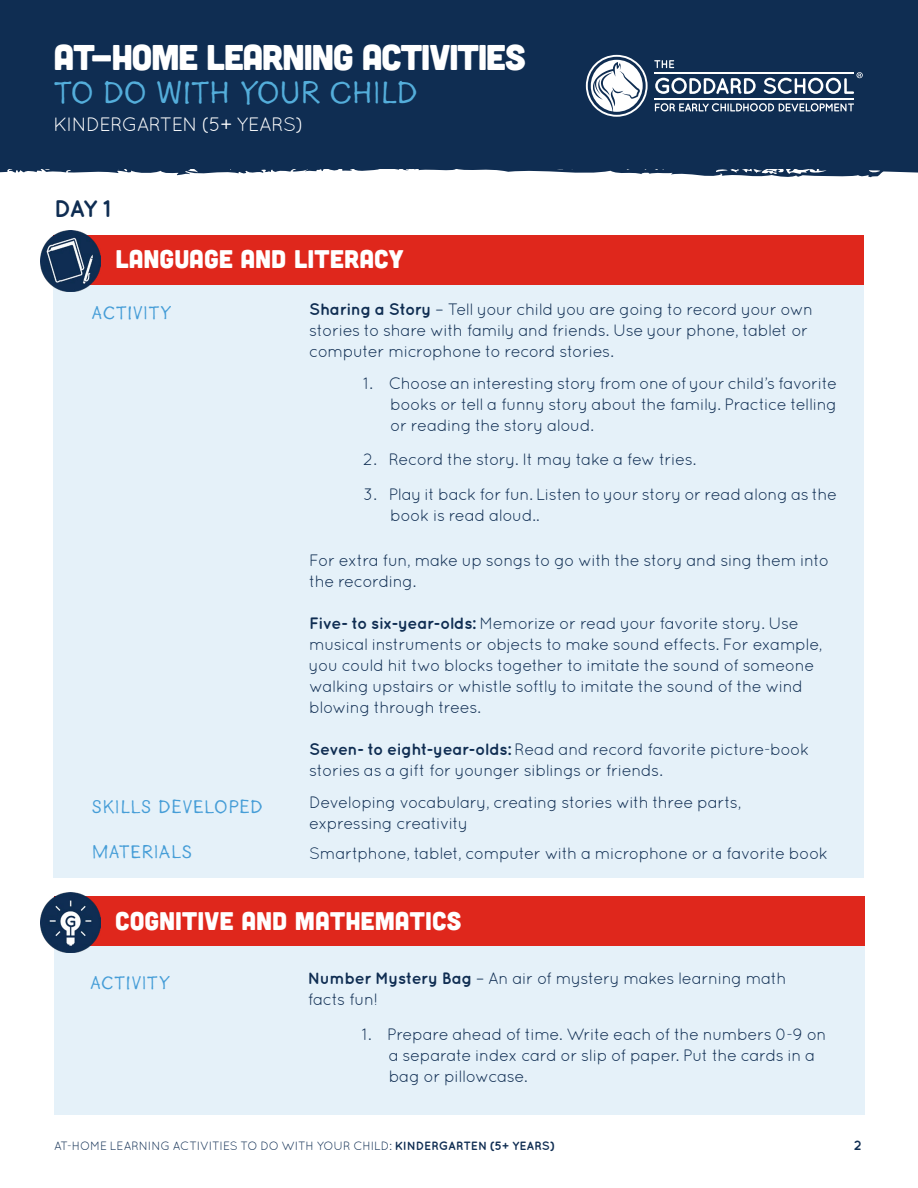
<style>
.page{position:relative;width:918px;height:1188px;background:#fff}
.page>*{position:absolute;margin:0;border:0;box-sizing:border-box;transform-origin:0 0}
.t1{font:35.7px "Cubano";letter-spacing:-.04em;color:#fff}
.t2{font:32.85px "Goodlife Sans";letter-spacing:-.045em;color:#54aedb}
.t3{font:25.5px "Cubano";color:#fff}
.t4{font:700 24px "Quicksand";color:#0f2d52}
.t5{font:19.5px "Goodlife Sans";color:#459dd7}
.t6{font:19.35px "Quicksand";letter-spacing:-.04em;color:#fff}
.t7{font:16.5px/21px "Quicksand";letter-spacing:-.035em;color:#0f2d52}
.t8{font:700 13.5px "Quicksand";color:#0f2d52}
.t9{font:12px "Quicksand";letter-spacing:-.015em;color:#0f2d52}
.s1{font-weight:700}
</style>
<div class="page">
<div style="left:0;top:0;width:918px;height:168px;background:#0f2d52"></div>
<svg style="left:0;top:168px;width:918px;height:10px"></svg>
<svg style="left:655px;top:103px;width:199px;height:8px"></svg>
<svg style="left:654px;top:60px;width:20px;height:8px"></svg>
<svg style="left:655px;top:78px;width:101px;height:16px"></svg>
<hr style="left:654px;top:72px;width:200px;height:2px;background:#fff">
<hr style="left:654px;top:98px;width:200px;height:2px;background:#fff">
<svg style="left:586px;top:55px;width:62px;height:62px"></svg>
<svg style="left:764px;top:72px;width:99px;height:22px"></svg>
<div style="left:54px;top:284px;width:810px;height:594px;background:#e5f1f9"></div>
<div style="left:54px;top:235px;width:810px;height:49px;background:#df271c"></div>
<div style="left:55px;top:946px;width:810px;height:168px;background:#e5f1f9"></div>
<div style="left:55px;top:896px;width:810px;height:50px;background:#df271c"></div>
<img style="left:40px;top:231px;width:61px;height:60px">
<img style="left:40px;top:892px;width:61px;height:61px">
<h1 class="t1" style="left:54px;top:35px;width:474px">AT-HOME LEARNING ACTIVITIES</h1>
<h2 class="t2" style="left:54px;top:75px;width:366px">TO DO WITH YOUR CHILD</h2>
<p class="t6" style="left:54px;top:114px;width:252px">KINDERGARTEN (5+ YEARS)</p>
<h3 class="t4" style="left:54px;top:194px;width:58px">DAY 1</h3>
<h3 class="t3" style="left:115px;top:243px;width:290px">LANGUAGE AND LITERACY</h3>
<p class="t5" style="left:92px;top:303px;width:82px">ACTIVITY</p>
<p class="t7" style="left:309px;top:299px;width:506px"><span class="s1">Sharing a Story</span> – Tell your child you are going to record your own stories to share with family and friends. Use your phone, tablet or computer microphone to record stories.</p>
<p class="t7" style="left:390px;top:372px;width:448px;text-align:justify;text-indent:-27px">1. Choose an interesting story from one of your child’s favorite books or tell a funny story about the family. Practice telling or reading the story aloud.</p>
<p class="t7" style="left:363px;top:449px;width:335px">2. Record the story. It may take a few tries.</p>
<p class="t7" style="left:390px;top:483px;width:448px;text-indent:-27px">3. Play it back for fun. Listen to your story or read along as the book is read aloud..</p>
<p class="t7" style="left:309px;top:549px;width:521px">For extra fun, make up songs to go with the story and sing them into the recording.</p>
<p class="t7" style="left:309px;top:612px;width:515px"><span class="s1">Five- to six-year-olds:</span> Memorize or read your favorite story. Use musical instruments or objects to make sound effects. For example, you could hit two blocks together to imitate the sound of someone walking upstairs or whistle softly to imitate the sound of the wind blowing through trees.</p>
<p class="t7" style="left:309px;top:738px;width:502px"><span class="s1">Seven- to eight-year-olds:</span> Read and record favorite picture-book stories as a gift for younger siblings or friends.</p>
<p class="t5" style="left:92px;top:796px;width:173px">SKILLS DEVELOPED</p>
<p class="t7" style="left:309px;top:792px;width:434px">Developing vocabulary, creating stories with three parts, expressing creativity</p>
<p class="t5" style="left:92px;top:841px;width:102px">MATERIALS</p>
<p class="t7" style="left:309px;top:842px;width:520px">Smartphone, tablet, computer with a microphone or a favorite book</p>
<h3 class="t3" style="left:115px;top:904px;width:348px">COGNITIVE AND MATHEMATICS</h3>
<p class="t5" style="left:90px;top:972px;width:82px">ACTIVITY</p>
<p class="t7" style="left:308px;top:968px;width:480px"><span class="s1">Number Mystery Bag</span> – An air of mystery makes learning math facts fun!</p>
<p class="t7" style="left:389px;top:1023px;width:439px;text-indent:-27px">1. Prepare ahead of time. Write each of the numbers 0-9 on a separate index card or slip of paper. Put the cards in a bag or pillowcase.</p>
<p class="t9" style="left:54px;top:1139px;width:502px">AT-HOME LEARNING ACTIVITIES TO DO WITH YOUR CHILD: <span class="s1">KINDERGARTEN (5+ YEARS)</span></p>
<p class="t8" style="left:854px;top:1137px;width:9px">2</p>
</div>
